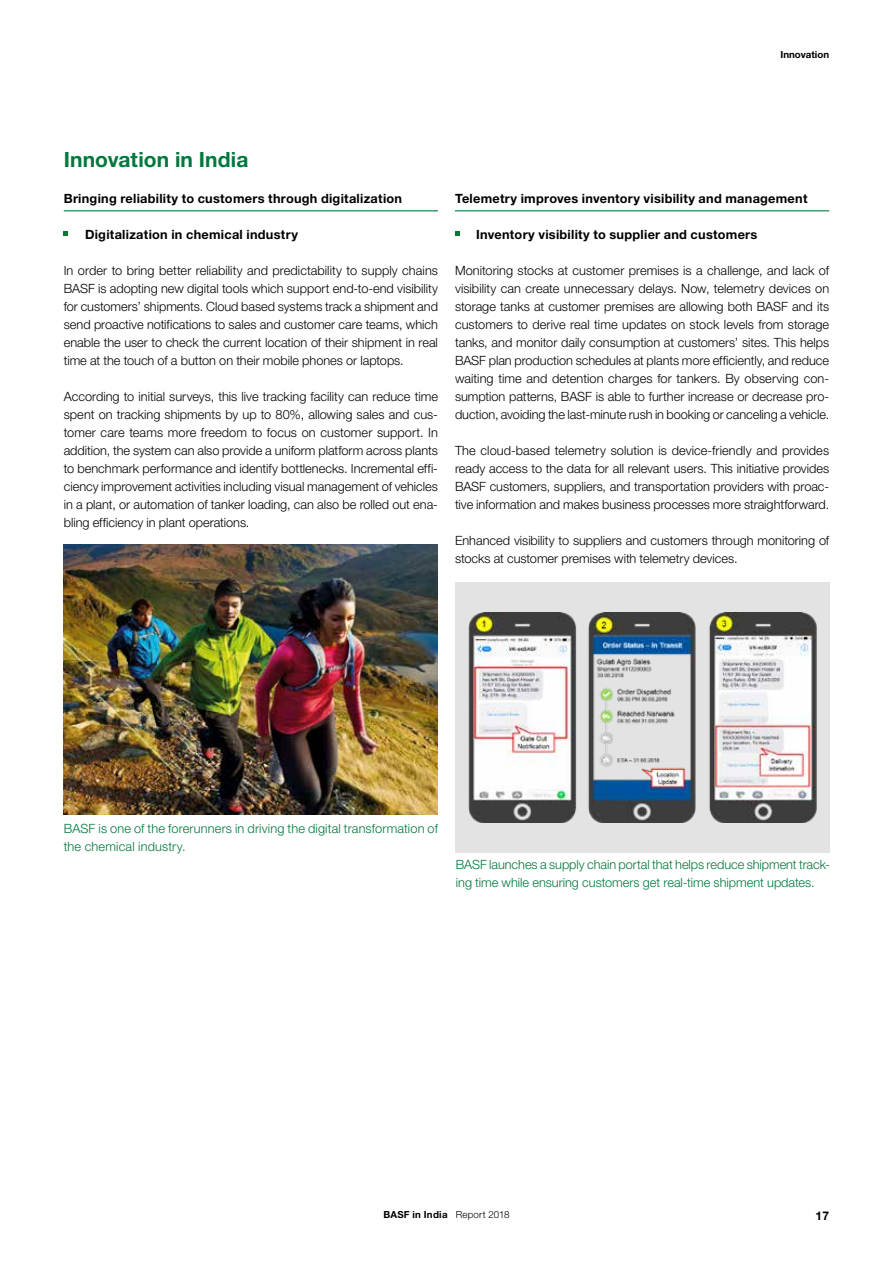
<style>
.page{position:relative;width:893px;height:1263px;background:#fff}
.page>*{position:absolute;margin:0;border:0;box-sizing:border-box;transform-origin:0 0}
.t1{font:700 21px "Helvetica Finanz Std";letter-spacing:.005em;color:#00783d}
.t2{font:300 12.75px/18px "Helvetica Finanz Std";letter-spacing:-.005em;color:#000;text-align:justify}
.t3{font:300 12.75px/18px "Helvetica Finanz Std";color:#00783d}
.t4{font:700 12.75px "Helvetica Finanz Std";letter-spacing:.02em;color:#000}
.t5{font:700 12px "Helvetica Finanz Std";color:#000}
.t6{font:700 9.75px "Helvetica Finanz Std";letter-spacing:.03em;color:#000}
.t7{font:700 9.75px "Helvetica Finanz Std";color:#000}
.s1{font-weight:300}
</style>
<div class="page">
<hr style="left:64px;top:210px;width:374px;height:1px;background:#00783d">
<svg style="left:64px;top:232px;width:4px;height:4px"></svg>
<hr style="left:455px;top:210px;width:374px;height:1px;background:#00783d">
<svg style="left:455px;top:232px;width:4px;height:4px"></svg>
<img style="left:64px;top:545px;width:374px;height:270px">
<div style="left:456px;top:582px;width:374px;height:270px;background:#e3e3e3"></div>
<img style="left:468px;top:612px;width:349px;height:210px">
<p class="t7" style="left:780px;top:49px;width:50px">Innovation</p>
<h1 class="t1" style="left:64px;top:147px;width:186px">Innovation in India</h1>
<p class="t4" style="left:64px;top:191px;width:340px">Bringing reliability to customers through digitalization</p>
<p class="t4" style="left:85px;top:227px;width:214px">Digitalization in chemical industry</p>
<p class="t2" style="left:64px;top:261px;width:376px">In order to bring better reliability and predictability to supply chains BASF is adopting new digital tools which support end-to-end visibility for customers’ shipments. Cloud based systems track a shipment and send proactive notifications to sales and customer care teams, which enable the user to check the current location of their shipment in real time at the touch of a button on their mobile phones or laptops.</p>
<p class="t2" style="left:64px;top:387px;width:376px">According to initial surveys, this live tracking facility can reduce time spent on tracking shipments by up to 80%, allowing sales and cus&shy;tomer care teams more freedom to focus on customer support. In addition, the system can also provide a uniform platform across plants to benchmark performance and identify bottlenecks. Incremental effi&shy;ciency improvement activities including visual management of vehicles in a plant, or automation of tanker loading, can also be rolled out ena&shy;bling efficiency in plant operations.</p>
<p class="t4" style="left:455px;top:191px;width:354px">Telemetry improves inventory visibility and management</p>
<p class="t4" style="left:476px;top:227px;width:283px">Inventory visibility to supplier and customers</p>
<p class="t2" style="left:455px;top:261px;width:376px">Monitoring stocks at customer premises is a challenge, and lack of visibility can create unnecessary delays. Now, telemetry devices on storage tanks at customer premises are allowing both BASF and its customers to derive real time updates on stock levels from storage tanks, and monitor daily consumption at customers’ sites. This helps BASF plan production schedules at plants more efficiently, and reduce waiting time and detention charges for tankers. By observing con&shy;sumption patterns, BASF is able to further increase or decrease pro&shy;duction, avoiding the last-minute rush in booking or canceling a vehicle.</p>
<p class="t2" style="left:455px;top:441px;width:376px">The cloud-based telemetry solution is device-friendly and provides ready access to the data for all relevant users. This initiative provides BASF customers, suppliers, and transportation providers with proac&shy;tive information and makes business processes more straightforward.</p>
<p class="t2" style="left:455px;top:531px;width:376px">Enhanced visibility to suppliers and customers through monitoring of stocks at customer premises with telemetry devices.</p>
<p class="t3" style="left:64px;top:819px;width:376px">BASF is one of the forerunners in driving the digital transformation of the chemical industry.</p>
<p class="t3" style="left:456px;top:855px;width:376px">BASF launches a supply chain portal that helps reduce shipment track&shy;ing time while ensuring customers get real-time shipment updates.</p>
<p class="t6" style="left:383px;top:1208px;width:128px">BASF in India <span class="s1">Report 2018</span></p>
<p class="t5" style="left:816px;top:1208px;width:15px">17</p>
</div>
